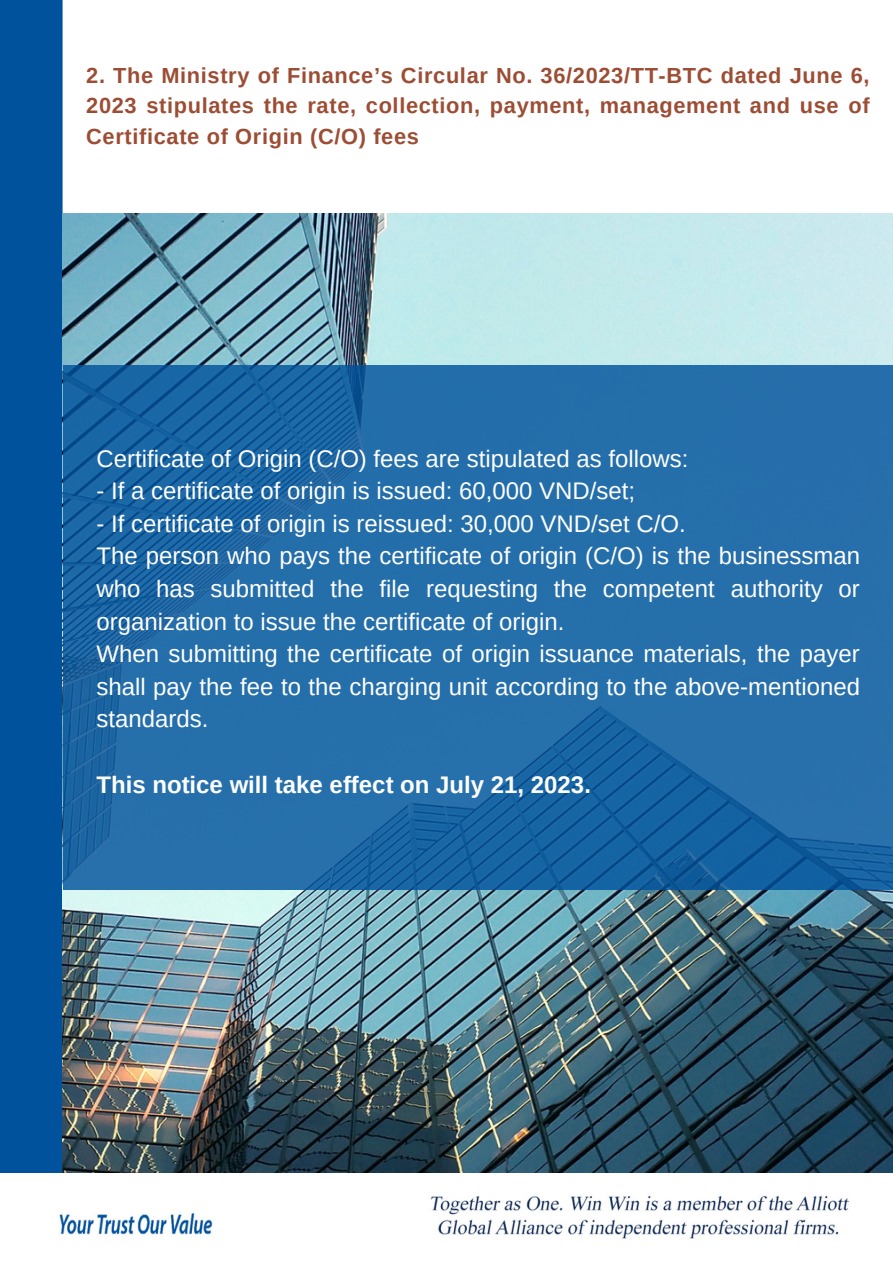
<style>
.page{position:relative;width:893px;height:1264px;background:#fff}
.page>*{position:absolute;margin:0;border:0;box-sizing:border-box;transform-origin:0 0}
.t1{font:24px/32.5px "Arimo";color:#fefefe;text-align:justify}
.t2{font:700 24px "Arimo";color:#fefefe}
.t3{font:700 21.75px/30.3px "Arimo";letter-spacing:.03em;color:#9c4d34;text-align:justify}
</style>
<div class="page">
<div style="left:0;top:0;width:63px;height:1172px;background:#00529c"></div>
<img style="left:63px;top:213px;width:829px;height:959px">
<svg style="left:63px;top:365px;width:829px;height:524px;fill:#246eaa"></svg>
<img style="left:59px;top:1195px;width:790px;height:44px">
<p class="t3" style="left:86px;top:60px;width:784px">2. The Ministry of Finance’s Circular No. 36/2023/TT-BTC dated June 6, 2023 stipulates the rate, collection, payment, management and use of Certificate of Origin (C/O) fees</p>
<p class="t1" style="left:96px;top:442px;width:593px">Certificate of Origin (C/O) fees are stipulated as follows:</p>
<p class="t1" style="left:96px;top:474px;width:540px">- If a certificate of origin is issued: 60,000 VND/set;</p>
<p class="t1" style="left:96px;top:507px;width:590px">- If certificate of origin is reissued: 30,000 VND/set C/O.</p>
<p class="t1" style="left:96px;top:539px;width:765px">The person who pays the certificate of origin (C/O) is the businessman who has submitted the file requesting the competent authority or organization to issue the certificate of origin.</p>
<p class="t1" style="left:96px;top:637px;width:765px">When submitting the certificate of origin issuance materials, the payer shall pay the fee to the charging unit according to the above-mentioned standards.</p>
<p class="t2" style="left:96px;top:771px;width:496px">This notice will take effect on July 21, 2023.</p>
</div>
